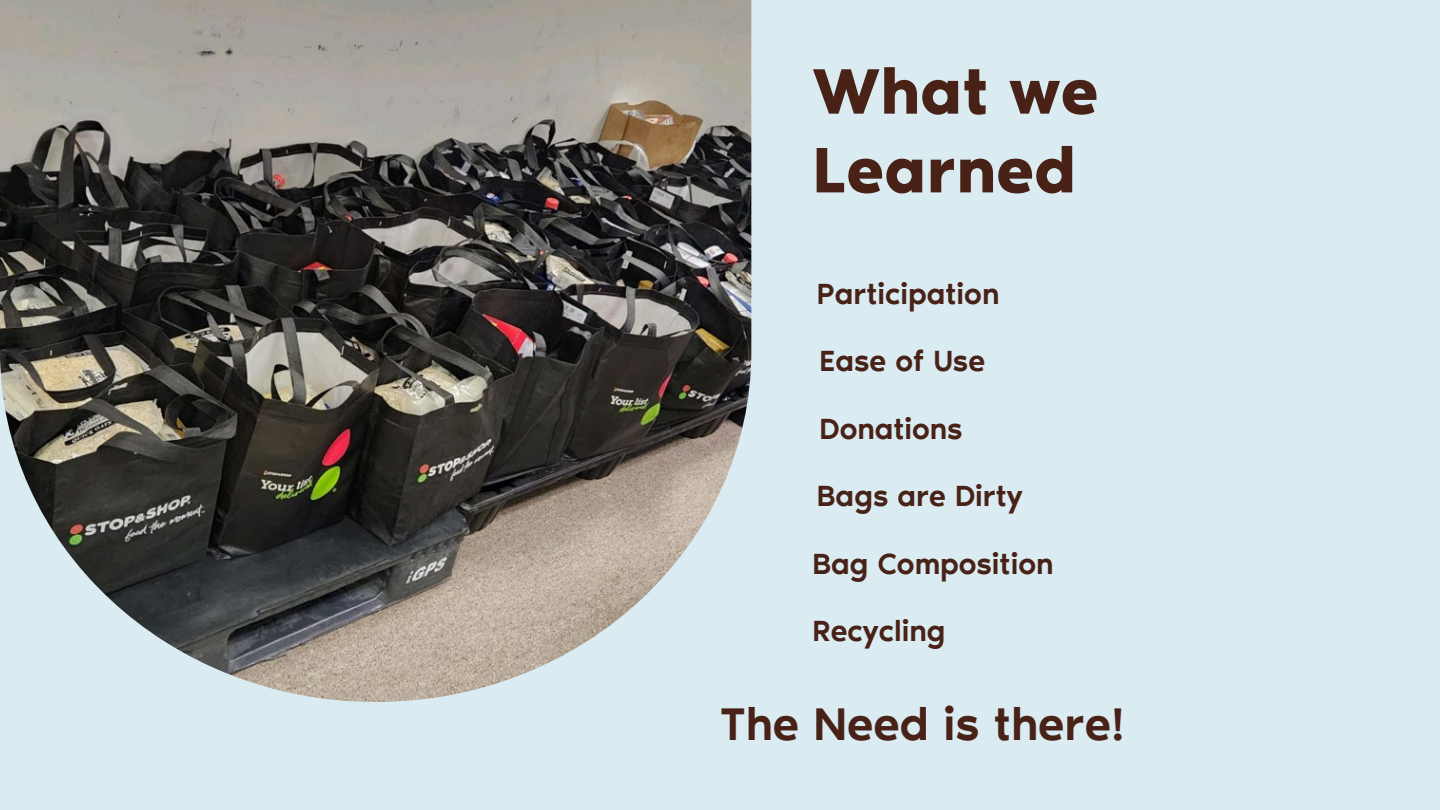
<style>
.page{position:relative;width:1440px;height:810px;background:#daebf2}
.page>*{position:absolute;margin:0;border:0;box-sizing:border-box;transform-origin:0 0}
.t1{font:600 66px/78.8px "Noir Pro";color:#482117}
.t2{font:500 47px "Noir Pro";color:#482117}
.t3{font:500 30px "Noir Pro";color:#482117}
</style>
<div class="page">
<img style="left:0;top:0;width:751px;height:702px">
<p class="t1" style="left:812px;top:59px;width:288px">What we<br>Learned</p>
<p class="t3" style="left:817px;top:282px;width:184px">Participation</p>
<p class="t3" style="left:820px;top:349px;width:167px">Ease of Use</p>
<p class="t3" style="left:820px;top:417px;width:145px">Donations</p>
<p class="t3" style="left:817px;top:484px;width:207px">Bags are Dirty</p>
<p class="t3" style="left:812px;top:552px;width:242px">Bag Composition</p>
<p class="t3" style="left:812px;top:619px;width:134px">Recycling</p>
<p class="t2" style="left:720px;top:706px;width:406px">The Need is there!</p>
</div>
